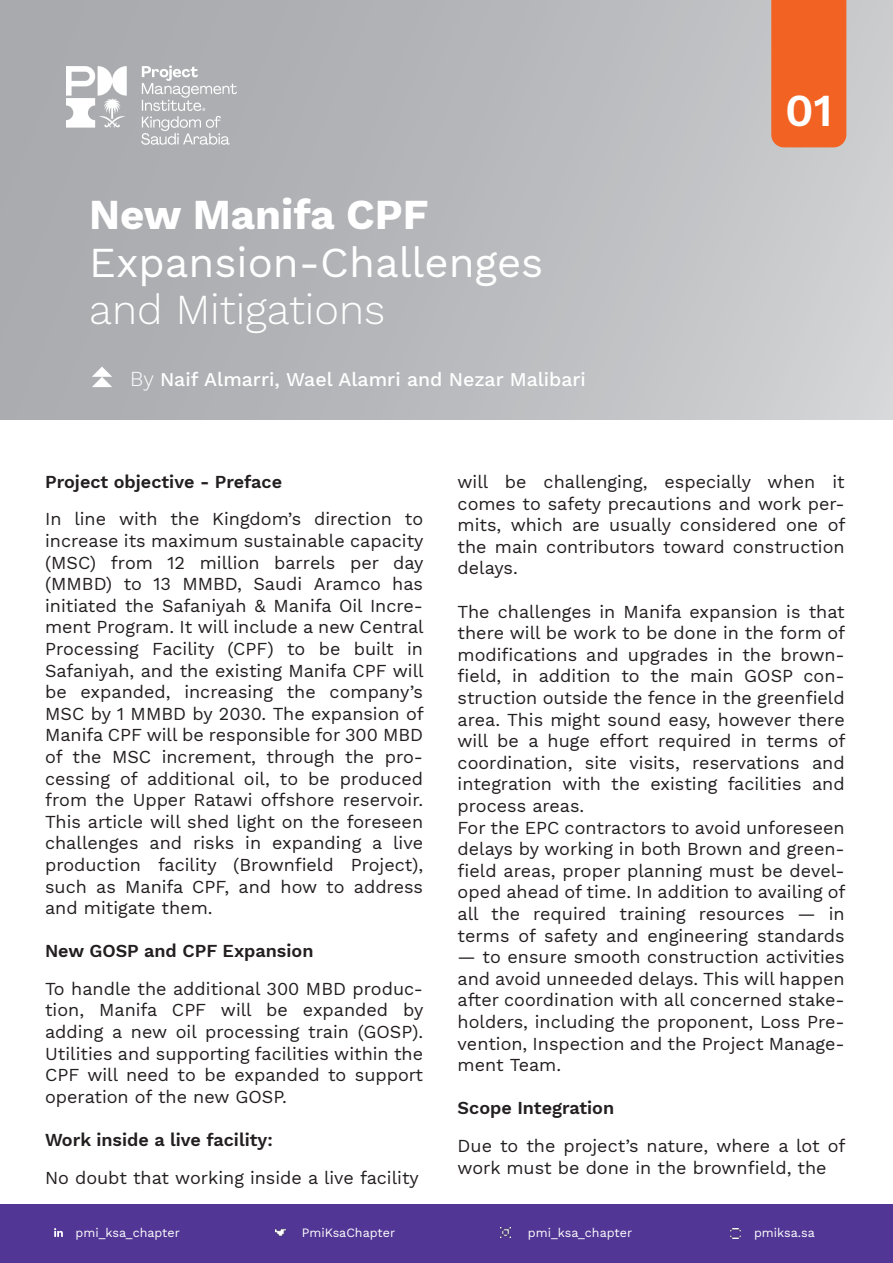
<style>
.page{position:relative;width:893px;height:1263px;background:#fff}
.page>*{position:absolute;margin:0;border:0;box-sizing:border-box;transform-origin:0 0}
.t1{font:600 45px "Work Sans";color:#fff}
.t2{font:42px "Work Sans";color:#fff}
.t3{font:300 42px "Work Sans";color:#fff}
.t4{font:700 42px "Work Sans";color:#fff}
.t5{font:500 19.5px "Work Sans";color:#fff}
.t6{font:18px/21.6px "Work Sans";color:#231f20;text-align:justify}
.t7{font:600 18px "Work Sans";color:#231f20}
.t8{font:12.6px "Work Sans";color:#fff}
.s1{font-weight:300;font-size:21px}
</style>
<div class="page">
<div style="left:0;top:0;width:893px;height:419px;background:linear-gradient(to right,#a5a6aa,#cdcdcf)"></div>
<div style="left:0;top:1204px;width:893px;height:59px;background:#513695"></div>
<svg style="left:92px;top:367px;width:20px;height:20px"></svg>
<div style="left:771px;top:0;width:75px;height:147px;background:#f26223"></div>
<img style="left:65px;top:66px;width:173px;height:79px">
<svg style="left:501px;top:1227px;width:10px;height:11px"></svg>
<svg style="left:731px;top:1228px;width:9px;height:10px"></svg>
<svg style="left:54px;top:1228px;width:9px;height:9px"></svg>
<svg style="left:275px;top:1228px;width:10px;height:9px"></svg>
<h2 class="t4" style="left:89px;top:183px;width:341px">New Manifa CPF</h2>
<h2 class="t2" style="left:89px;top:230px;width:456px">Expansion-Challenges</h2>
<h2 class="t3" style="left:89px;top:278px;width:298px">and Mitigations</h2>
<p class="t5" style="left:130px;top:367px;width:457px"><span class="s1">By</span> Naif Almarri, Wael Alamri and Nezar Malibari</p>
<h1 class="t1" style="left:785px;top:76px;width:49px">01</h1>
<p class="t7" style="left:45px;top:468px;width:239px">Project objective - Preface</p>
<p class="t6" style="left:45px;top:508px;width:380px">In line with the Kingdom’s direction to increase its maximum sustainable capacity (MSC) from 12 million barrels per day (MMBD) to 13 MMBD, Saudi Aramco has initiated the Safaniyah &amp; Manifa Oil Incre&shy;ment Program. It will include a new Central Processing Facility (CPF) to be built in Safaniyah, and the existing Manifa CPF will be expanded, increasing the company’s MSC by 1 MMBD by 2030. The expansion of Manifa CPF will be responsible for 300 MBD of the MSC increment, through the pro&shy;cessing of additional oil, to be produced from the Upper Ratawi offshore reservoir.<br>This article will shed light on the foreseen challenges and risks in expanding a live production facility (Brownfield Project), such as Manifa CPF, and how to address and mitigate them.</p>
<p class="t7" style="left:45px;top:937px;width:270px">New GOSP and CPF Expansion</p>
<p class="t6" style="left:45px;top:977px;width:380px">To handle the additional 300 MBD produc&shy;tion, Manifa CPF will be expanded by adding a new oil processing train (GOSP).<br>Utilities and supporting facilities within the CPF will need to be expanded to support operation of the new GOSP.</p>
<p class="t7" style="left:45px;top:1126px;width:229px">Work inside a live facility:</p>
<p class="t6" style="left:45px;top:1166px;width:375px">No doubt that working inside a live facility</p>
<p class="t6" style="left:458px;top:470px;width:389px">will be challenging, especially when it comes to safety precautions and work per&shy;mits, which are usually considered one of the main contributors toward construction delays.</p>
<p class="t6" style="left:458px;top:600px;width:389px;text-align:left">The challenges in Manifa expansion is that there will be work to be done in the form of modifications and upgrades in the brown&shy;field, in addition to the main GOSP con&shy;struction outside the fence in the greenfield area. This might sound easy, however there will be a huge effort required in terms of coordination, site visits, reservations and integration with the existing facilities and process areas.<br>For the EPC contractors to avoid unforeseen delays by working in both Brown and green&shy;field areas, proper planning must be devel&shy;oped ahead of time. In addition to availing of all the required training resources — in terms of safety and engineering standards</p>
<p class="t6" style="left:458px;top:945px;width:389px">— to ensure smooth construction activities and avoid unneeded delays. This will happen after coordination with all concerned stake&shy;holders, including the proponent, Loss Pre&shy;vention, Inspection and the Project Manage&shy;ment Team.</p>
<p class="t7" style="left:458px;top:1095px;width:158px">Scope Integration</p>
<p class="t6" style="left:458px;top:1134px;width:389px">Due to the project’s nature, where a lot of work must be done in the brownfield, the</p>
<p class="t8" style="left:76px;top:1223px;width:106px">pmi_ksa_chapter</p>
<p class="t8" style="left:302px;top:1223px;width:95px">PmiKsaChapter</p>
<p class="t8" style="left:528px;top:1223px;width:106px">pmi_ksa_chapter</p>
<p class="t8" style="left:754px;top:1223px;width:62px">pmiksa.sa</p>
</div>
